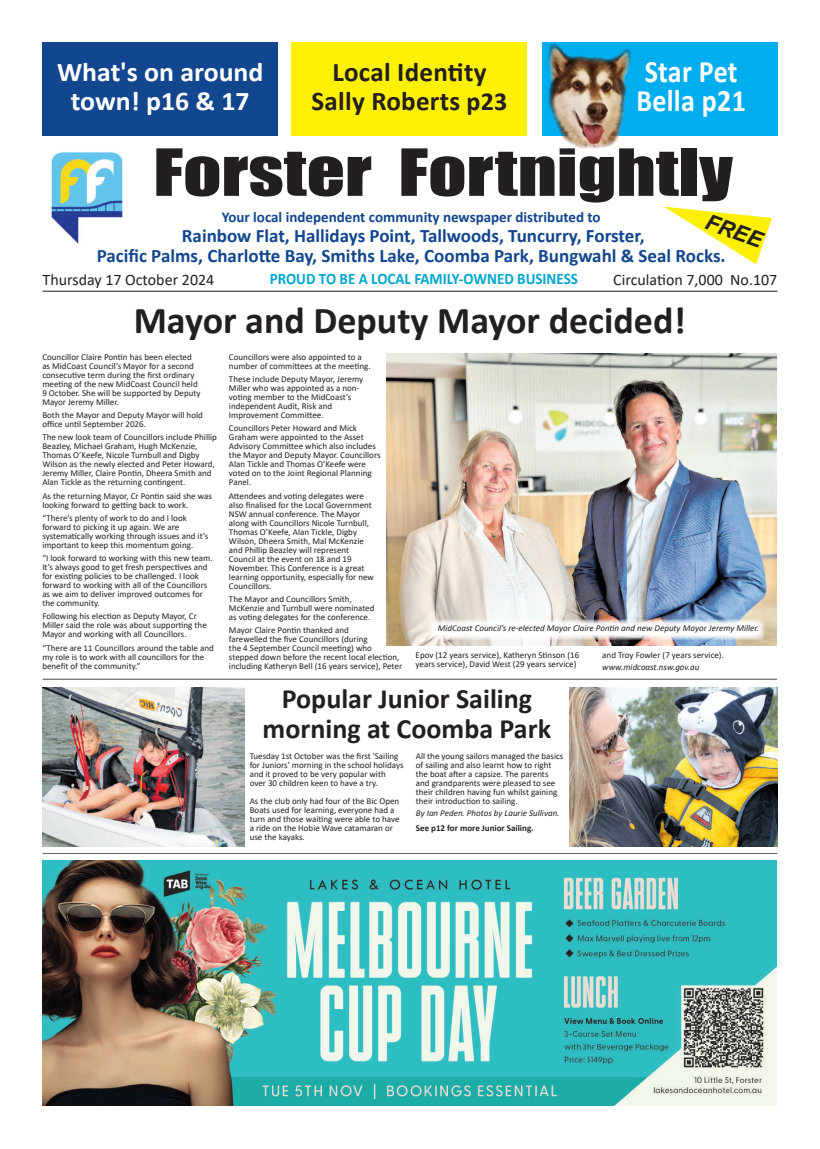
<style>
.page{position:relative;width:820px;height:1149px;background:#fff}
.page>*{position:absolute;margin:0;border:0;box-sizing:border-box;transform-origin:0 0}
.t1{font:60px "Impact";color:#231f20;scale:1.25 1}
.t2{font:700 38px "Calibri";color:#231f20}
.t3{font:700 31.4px/29px "Calibri";letter-spacing:.01em;color:#fff;scale:.89 1}
.t4{font:700 28px/29px "Calibri";color:#231f20;text-align:center}
.t5{font:700 27px/29px "Calibri";letter-spacing:.01em;color:#231f20;text-align:center}
.t6{font:700 27px/29px "Calibri";color:#fff;text-align:center}
.t7{font:italic 700 21.9px "Arial";color:#231f20}
.t8{font:700 19px/20px "Calibri";color:#12468e;text-align:center}
.t9{font:16px "Calibri";color:#231f20}
.t10{font:700 16px "Calibri";color:#00a7cf;scale:.94 1}
.t11{font:700 15px "Calibri";color:#12468e}
.t12{font:9px/9px "Calibri";color:#231f20}
.t13{font:italic 9px "Calibri";color:#231f20}
.t14{font:700 9px "Calibri";color:#231f20}
.s1{font-size:26px}
</style>
<div class="page">
<hr style="left:43px;top:290px;width:734px;height:1px;background:#231f20">
<div style="left:291px;top:43px;width:236px;height:93px;background:#fdf002"></div>
<div style="left:43px;top:43px;width:235px;height:93px;background:#12468e"></div>
<div style="left:541px;top:43px;width:236px;height:93px;background:#00aeef"></div>
<svg style="left:664px;top:206px;width:107px;height:58px"></svg>
<img style="left:52px;top:152px;width:70px;height:92px">
<hr style="left:43px;top:852px;width:734px;height:1px;background:#231f20">
<hr style="left:43px;top:678px;width:733px;height:1px;background:#231f20">
<img style="left:42px;top:860px;width:734px;height:245px">
<img style="left:386px;top:353px;width:390px;height:292px">
<img style="left:43px;top:687px;width:201px;height:159px">
<img style="left:569px;top:687px;width:208px;height:159px">
<svg style="left:429px;top:619px;width:334px;height:20px"></svg>
<img style="left:548px;top:44px;width:83px;height:105px">
<h3 class="t6" style="left:57px;top:57px;width:208px">What's on around town! p16 &amp; 17</h3>
<h3 class="t3" style="left:636px;top:56px;width:124px">Star Pet<br>Bella p21</h3>
<h3 class="t5" style="left:311px;top:57px;width:197px">Local Identity<br>Sally Roberts <span class="s1">p23</span></h3>
<h1 class="t1" style="left:153px;top:126px;width:465px">Forster Fortnightly</h1>
<h3 class="t11" style="left:222px;top:206px;width:380px">Your local independent community newspaper distributed to</h3>
<h3 class="t8" style="left:97px;top:225px;width:630px">Rainbow Flat, Hallidays Point, Tallwoods, Tuncurry, Forster,<br>Pacific Palms, Charlotte Bay, Smiths Lake, Coomba Park, Bungwahl &amp; Seal Rocks.</h3>
<h3 class="t7" style="left:711px;top:207px;width:60px;rotate:20deg">FREE</h3>
<h3 class="t9" style="left:43px;top:268px;width:173px">Thursday 17 October 2024</h3>
<h3 class="t10" style="left:269px;top:267px;width:329px">PROUD TO BE A LOCAL FAMILY-OWNED BUSINESS</h3>
<h3 class="t9" style="left:613px;top:268px;width:166px">Circulation 7,000 No.107</h3>
<h2 class="t2" style="left:134px;top:293px;width:553px">Mayor and Deputy Mayor decided!</h2>
<p class="t12" style="left:42px;top:352px;width:160px">Councillor Claire Pontin has been elected as MidCoast Council’s Mayor for a second consecutive term during the first ordinary meeting of the new MidCoast Council held 9 October. She will be supported by Deputy Mayor Jeremy Miller.</p>
<p class="t12" style="left:42px;top:410px;width:162px">Both the Mayor and Deputy Mayor will hold office until September 2026.</p>
<p class="t12" style="left:42px;top:432px;width:176px">The new look team of Councillors include Phillip Beazley, Michael Graham, Hugh McKenzie, Thomas O’Keefe, Nicole Turnbull and Digby Wilson as the newly elected and Peter Howard, Jeremy Miller, Claire Pontin, Dheera Smith and Alan Tickle as the returning contingent.</p>
<p class="t12" style="left:42px;top:490px;width:171px">As the returning Mayor, Cr Pontin said she was looking forward to getting back to work.</p>
<p class="t12" style="left:42px;top:513px;width:167px">“There’s plenty of work to do and I look forward to picking it up again. We are systematically working through issues and it’s important to keep this momentum going.</p>
<p class="t12" style="left:42px;top:553px;width:172px">“I look forward to working with this new team.<br>It’s always good to get fresh perspectives and for existing policies to be challenged. I look forward to working with all of the Councillors as we aim to deliver improved outcomes for the community.</p>
<p class="t12" style="left:42px;top:611px;width:166px">Following his election as Deputy Mayor, Cr<br>Miller said the role was about supporting the<br>Mayor and working with all Councillors.</p>
<p class="t12" style="left:42px;top:642px;width:173px">“There are 11 Councillors around the table and my role is to work with all councillors for the benefit of the community.”</p>
<p class="t12" style="left:229px;top:352px;width:143px">Councillors were also appointed to a number of committees at the meeting.</p>
<p class="t12" style="left:229px;top:374px;width:135px">These include Deputy Mayor, Jeremy<br>Miller who was appointed as a non&shy;voting member to the MidCoast’s independent Audit, Risk and<br>Improvement Committee.</p>
<p class="t12" style="left:229px;top:423px;width:153px">Councillors Peter Howard and Mick<br>Graham were appointed to the Asset<br>Advisory Committee which also includes the Mayor and Deputy Mayor. Councillors<br>Alan Tickle and Thomas O’Keefe were voted on to the Joint Regional Planning<br>Panel.</p>
<p class="t12" style="left:229px;top:490px;width:146px">Attendees and voting delegates were also finalised for the Local Government NSW annual conference. The Mayor along with Councillors Nicole Turnbull, Thomas O’Keefe, Alan Tickle, Digby Wilson, Dheera Smith, Mal McKenzie and Phillip Beazley will represent Council at the event on 18 and 19<br>November. This Conference is a great learning opportunity, especially for new Councillors.</p>
<p class="t12" style="left:229px;top:594px;width:147px">The Mayor and Councillors Smith,<br>McKenzie and Turnbull were nominated as voting delegates for the conference.</p>
<p class="t12" style="left:229px;top:625px;width:174px">Mayor Claire Pontin thanked and<br>farewelled the five Councillors (during<br>the 4 September Council meeting) who stepped down before the recent local election, including Katheryn Bell (16 years service), Peter</p>
<p class="t13" style="left:437px;top:621px;width:323px">MidCoast Council’s re-elected Mayor Claire Pontin and new Deputy Mayor Jeremy Miller.</p>
<p class="t12" style="left:415px;top:650px;width:165px">Epov (12 years service), Katheryn Stinson (16 years service), David West (29 years service)</p>
<p class="t12" style="left:602px;top:650px;width:123px">and Troy Fowler (7 years service).</p>
<p class="t13" style="left:602px;top:660px;width:99px">www.midcoast.nsw.gov.au</p>
<h3 class="t4" style="left:262px;top:684px;width:290px">Popular Junior Sailing morning at Coomba Park</h3>
<p class="t12" style="left:249px;top:751px;width:155px">Tuesday 1st October was the first 'Sailing for Juniors' morning in the school holidays and it proved to be very popular with over 30 children keen to have a try.</p>
<p class="t12" style="left:249px;top:795px;width:151px">As the club only had four of the Bic Open Boats used for learning, everyone had a turn and those waiting were able to have a ride on the Hobie Wave catamaran or use the kayaks.</p>
<p class="t12" style="left:415px;top:751px;width:149px">All the young sailors managed the basics of sailing and also learnt how to right the boat after a capsize. The parents and grandparents were pleased to see their children having fun whilst gaining their introduction to sailing.</p>
<p class="t13" style="left:415px;top:806px;width:145px">By Ian Peden. Photos by Laurie Sullivan.</p>
<p class="t14" style="left:415px;top:821px;width:119px">See p12 for more Junior Sailing.</p>
</div>
